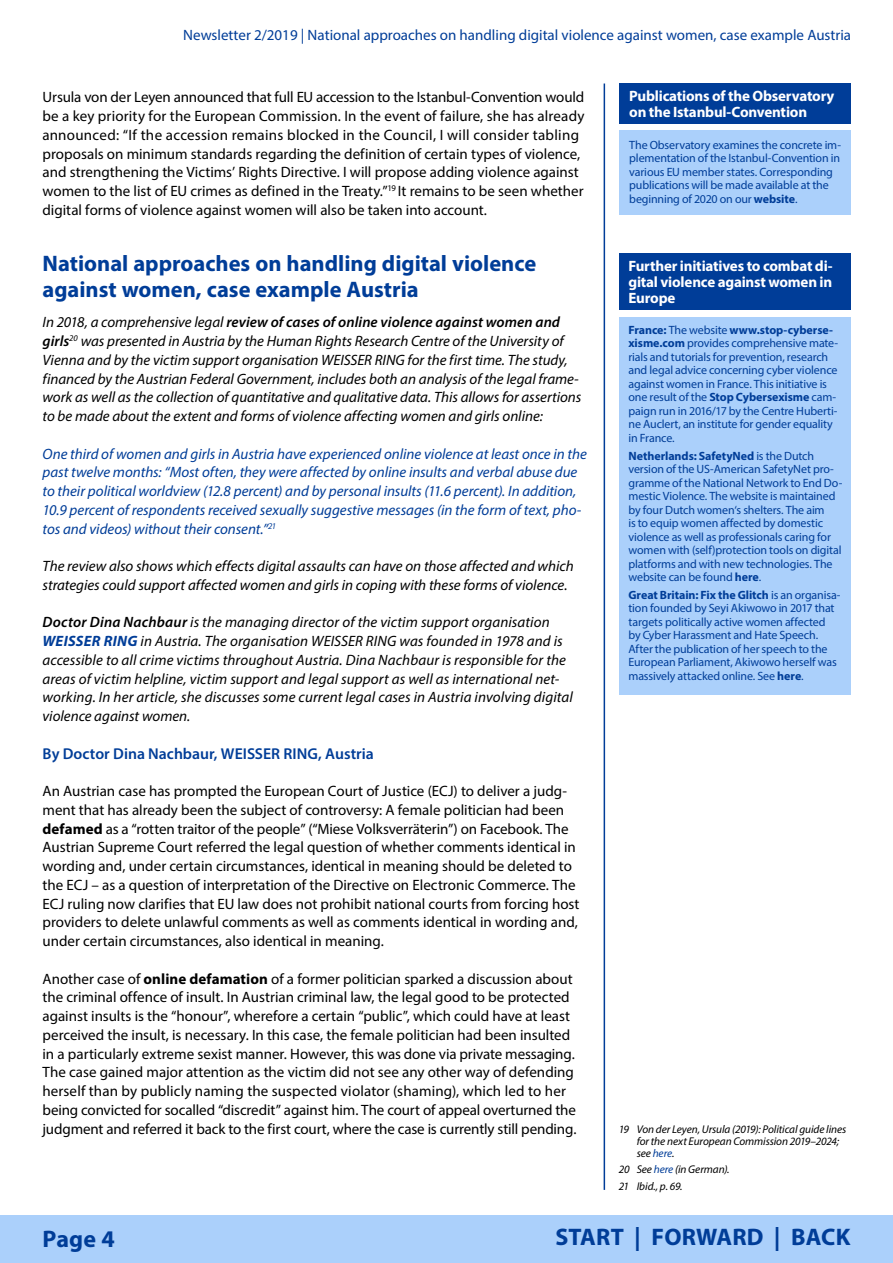
<style>
.page{position:relative;width:893px;height:1263px;background:#fff}
.page>*{position:absolute;margin:0;border:0;box-sizing:border-box;transform-origin:0 0}
.t1{font:700 24px "Myriad Pro";letter-spacing:.01em;color:#003d98}
.t2{font:700 22.5px/25.5px "Myriad Pro";color:#003d98}
.t3{font:600 15.75px "Myriad Pro";color:#003d98}
.t4{font:15px/18.8px "Myriad Pro";color:#000}
.t5{font:italic 15px/18.8px "Myriad Pro";color:#000}
.t6{font:italic 15px/18.8px "Myriad Pro";color:#003d98}
.t7{font:700 15px/16px "Myriad Pro";letter-spacing:-.015em;color:#fff;text-align:justify}
.t8{font:15px "Myriad Pro";color:#003d98}
.t9{font:12px/13.5px "Myriad Pro";letter-spacing:-.01em;color:#003d98}
.t10{font:italic 11.25px/12px "Myriad Pro";letter-spacing:-.005em;color:#000}
.s1{font-weight:600}
.s2{font-weight:700;color:#003d98}
.s3{font-weight:700}
.s4{color:#003d98}
</style>
<div class="page">
<hr style="left:604px;top:84px;width:1px;height:1106px;background:#003d98">
<div style="left:0;top:1215px;width:893px;height:48px;background:#abd0fb"></div>
<div style="left:619px;top:317px;width:231px;height:378px;background:#abd0fb"></div>
<div style="left:619px;top:254px;width:231px;height:56px;background:#003d98"></div>
<div style="left:619px;top:131px;width:232px;height:84px;background:#abd0fb"></div>
<div style="left:619px;top:84px;width:232px;height:40px;background:#003d98"></div>
<p class="t8" style="left:183px;top:26px;width:669px">Newsletter 2/2019 | National approaches on handling digital violence against women, case example Austria</p>
<p class="t7" style="left:629px;top:87px;width:207px">Publications of the Observatory on the Istanbul-Convention</p>
<p class="t4" style="left:43px;top:88px;width:543px">Ursula von der Leyen announced that full EU accession to the Istanbul-Convention would be a key priority for the European Commission. In the event of failure, she has already announced: “If the accession remains blocked in the Council, I will consider tabling proposals on minimum standards regarding the definition of certain types of violence, and strengthening the Victims’ Rights Directive. I will propose adding violence against women to the list of EU crimes as defined in the Treaty.”<sup>19</sup> It remains to be seen whether digital forms of violence against women will also be taken into account.</p>
<h2 class="t2" style="left:43px;top:250px;width:495px">National approaches on handling digital violence against women, case example Austria</h2>
<p class="t5" style="left:43px;top:313px;width:540px">In 2018, a comprehensive legal <span class="s1">review of cases of online violence against women and girls</span><sup>20</sup> was presented in Austria by the Human Rights Research Centre of the University of Vienna and by the victim support organisation WEISSER RING for the first time. The study, financed by the Austrian Federal Government, includes both an analysis of the legal frame&shy;work as well as the collection of quantitative and qualitative data. This allows for assertions to be made about the extent and forms of violence affecting women and girls online:</p>
<p class="t6" style="left:43px;top:444px;width:546px">One third of women and girls in Austria have experienced online violence at least once in the past twelve months: “Most often, they were affected by online insults and verbal abuse due to their political worldview (12.8 percent) and by personal insults (11.6 percent). In addition, 10.9 percent of respondents received sexually suggestive messages (in the form of text, pho&shy;tos and videos) without their consent.”<sup>21</sup></p>
<p class="t5" style="left:43px;top:556px;width:533px">The review also shows which effects digital assaults can have on those affected and which strategies could support affected women and girls in coping with these forms of violence.</p>
<p class="t5" style="left:43px;top:613px;width:532px"><span class="s1">Doctor Dina Nachbaur</span> is the managing director of the victim support organisation <span class="s2">WEISSER RING</span> in Austria. The organisation WEISSER RING was founded in 1978 and is accessible to all crime victims throughout Austria. Dina Nachbaur is responsible for the areas of victim helpline, victim support and legal support as well as international net&shy;working. In her article, she discusses some current legal cases in Austria involving digital violence against women.</p>
<p class="t3" style="left:43px;top:743px;width:333px">By Doctor Dina Nachbaur, WEISSER RING, Austria</p>
<p class="t4" style="left:43px;top:781px;width:539px">An Austrian case has prompted the European Court of Justice (ECJ) to deliver a judg&shy;ment that has already been the subject of controversy: A female politician had been <span class="s3">defamed</span> as a “rotten traitor of the people” (“Miese Volksverräterin”) on Facebook. The Austrian Supreme Court referred the legal question of whether comments identical in wording and, under certain circumstances, identical in meaning should be deleted to the ECJ – as a question of interpretation of the Directive on Electronic Commerce. The ECJ ruling now clarifies that EU law does not prohibit national courts from forcing host providers to delete unlawful comments as well as comments identical in wording and, under certain circumstances, also identical in meaning.</p>
<p class="t4" style="left:43px;top:969px;width:535px">Another case of <span class="s3">online defamation</span> of a former politician sparked a discussion about the criminal offence of insult. In Austrian criminal law, the legal good to be protected against insults is the “honour”, wherefore a certain “public”, which could have at least perceived the insult, is necessary. In this case, the female politician had been insulted in a particularly extreme sexist manner. However, this was done via private messaging.<br>The case gained major attention as the victim did not see any other way of defending herself than by publicly naming the suspected violator (shaming), which led to her being convicted for socalled “discredit” against him. The court of appeal overturned the judgment and referred it back to the first court, where the case is currently still pending.</p>
<p class="t9" style="left:629px;top:138px;width:213px">The Observatory examines the concrete im&shy;plementation of the Istanbul-Convention in various EU member states. Corresponding publications will be made available at the beginning of 2020 on our <span class="s3">website</span>.</p>
<p class="t7" style="left:628px;top:258px;width:206px">Further initiatives to combat di&shy;gital violence against women in Europe</p>
<p class="t9" style="left:628px;top:323px;width:211px"><span class="s3">France:</span> The website <span class="s3">www.stop-cyberse&shy;xisme.com</span> provides comprehensive mate&shy;rials and tutorials for prevention, research and legal advice concerning cyber violence against women in France. This initiative is one result of the <span class="s3">Stop Cybersexisme</span> cam&shy;paign run in 2016/17 by the Centre Huberti&shy;ne Auclert, an institute for gender equality in France.</p>
<p class="t9" style="left:628px;top:449px;width:215px"><span class="s3">Netherlands: SafetyNed</span> is the Dutch version of the US-American SafetyNet pro&shy;gramme of the National Network to End Do&shy;mestic Violence. The website is maintained by four Dutch women‘s shelters. The aim<br>is to equip women affected by domestic violence as well as professionals caring for women with (self)protection tools on digital platforms and with new technologies. The website can be found <span class="s3">here</span>.</p>
<p class="t9" style="left:628px;top:588px;width:214px"><span class="s3">Great Britain: Fix the Glitch</span> is an organisa&shy;tion founded by Seyi Akiwowo in 2017 that targets politically active women affected by Cyber Harassment and Hate Speech.<br>After the publication of her speech to the European Parliament, Akiwowo herself was massively attacked online. See <span class="s3">here</span>.</p>
<p class="t10" style="left:637px;top:1123px;width:211px;text-indent:-18px">19 Von der Leyen, Ursula (2019): Political guide lines for the next European Commission 2019–2024; see <span class="s4">here</span>.</p>
<p class="t10" style="left:619px;top:1163px;width:112px">20 See <span class="s4">here</span> (in German).</p>
<p class="t10" style="left:619px;top:1180px;width:65px">21 Ibid., p. 69.</p>
<p class="t1" style="left:555px;top:1222px;width:297px">START | FORWARD | BACK</p>
<h1 class="t1" style="left:43px;top:1223px;width:74px">Page 4</h1>
</div>
